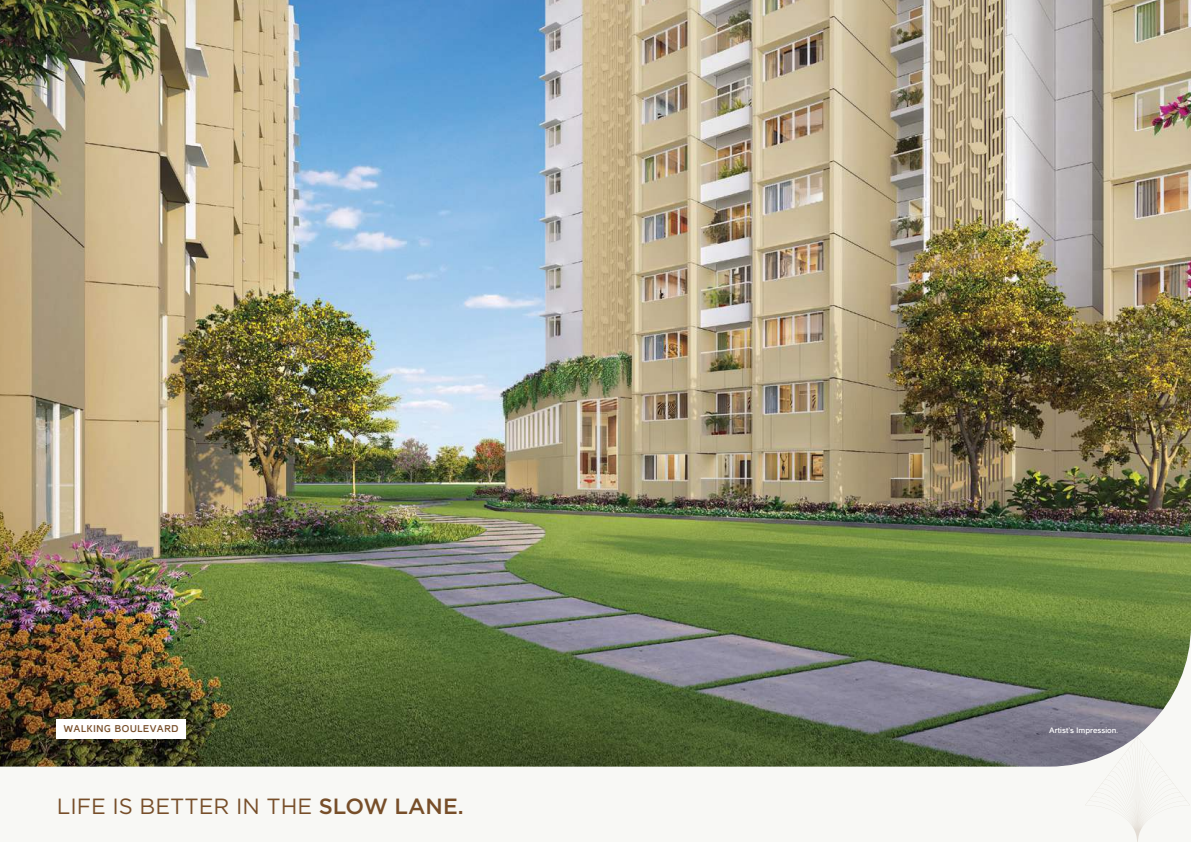
<style>
.page{position:relative;width:1191px;height:842px;background:#f8f8f5}
.page>*{position:absolute;margin:0;border:0;box-sizing:border-box;transform-origin:0 0}
.t1{font:22px "Gotham";color:#774e29}
.t2{font:700 10px "Casper";letter-spacing:.06em;color:#774e29}
.t3{font:700 8px "Casper";letter-spacing:.01em;color:#fff}
.s1{font-weight:500}
</style>
<div class="page">
<svg style="left:1085px;top:768px;width:105px;height:74px"></svg>
<img style="left:0;top:0;width:1191px;height:767px">
<div style="left:57px;top:719px;width:129px;height:19px;background:#fff"></div>
<p class="t2" style="left:64px;top:725px;width:116px">WALKING BOULEVARD</p>
<p class="t1" style="left:57px;top:797px;width:408px">LIFE IS BETTER IN THE <span class="s1">SLOW LANE.</span></p>
<p class="t3" style="left:1049px;top:727px;width:70px">Artistís Impression.</p>
</div>
